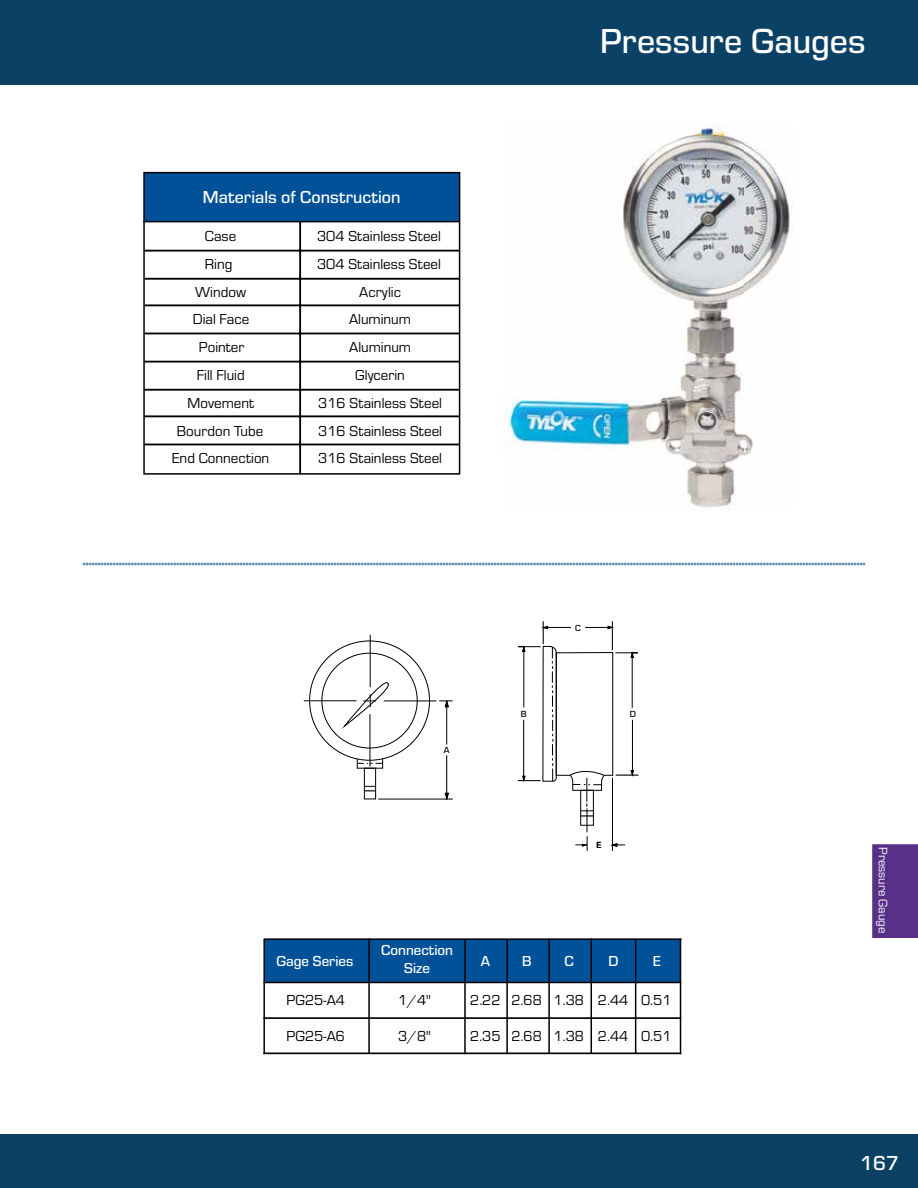
<style>
.page{position:relative;width:918px;height:1188px;background:#fff}
.page>*{position:absolute;margin:0;border:0;box-sizing:border-box;transform-origin:0 0}
.t1{font:500 36px "Eurostile";color:#fff}
.t2{font:500 21px "Eurostile";color:#fff}
.t3{font:500 18px "Eurostile";color:#fff}
.t4{font:15px/27.8px "Eurostile";color:#000;text-align:center}
.t5{font:500 15px/18px "Eurostile";color:#fff;text-align:center}
.t6{font:12.75px "Eurostile";color:#fff}
.t7{font:500 9.15px "Eurostile";color:#000}
</style>
<div class="page">
<div style="left:0;top:0;width:918px;height:85px;background:#0c4166"></div>
<div style="left:0;top:1134px;width:918px;height:54px;background:#0c4166"></div>
<div style="left:872px;top:844px;width:46px;height:93px;background:#593088"></div>
<svg style="left:84px;top:562px;width:781px;height:4px"></svg>
<div style="left:144px;top:173px;width:315px;height:48px;background:#005198"></div>
<div style="left:143px;top:172px;width:317px;height:303px;border:2px solid #000"></div>
<hr style="left:299px;top:222px;width:2px;height:252px;background:#000">
<hr style="left:144px;top:250px;width:315px;height:2px;background:#000">
<hr style="left:144px;top:278px;width:315px;height:2px;background:#000">
<hr style="left:144px;top:304px;width:315px;height:2px;background:#000">
<hr style="left:144px;top:333px;width:315px;height:1px;background:#000">
<hr style="left:144px;top:361px;width:315px;height:2px;background:#000">
<hr style="left:144px;top:389px;width:315px;height:2px;background:#000">
<hr style="left:144px;top:415px;width:315px;height:2px;background:#000">
<hr style="left:144px;top:444px;width:315px;height:1px;background:#000">
<div style="left:265px;top:939px;width:416px;height:43px;background:#005198"></div>
<hr style="left:263px;top:1017px;width:418px;height:2px;background:#000">
<hr style="left:263px;top:1053px;width:418px;height:1px;background:#000">
<hr style="left:680px;top:939px;width:1px;height:115px;background:#000">
<hr style="left:263px;top:939px;width:2px;height:115px;background:#000">
<hr style="left:263px;top:982px;width:418px;height:1px;background:#000">
<hr style="left:264px;top:938px;width:418px;height:2px;background:#000">
<hr style="left:368px;top:938px;width:2px;height:115px;background:#000">
<hr style="left:464px;top:939px;width:2px;height:115px;background:#000">
<hr style="left:506px;top:939px;width:2px;height:115px;background:#000">
<hr style="left:548px;top:938px;width:2px;height:115px;background:#000">
<hr style="left:591px;top:938px;width:1px;height:115px;background:#000">
<hr style="left:635px;top:939px;width:1px;height:115px;background:#000">
<hr style="left:143px;top:221px;width:316px;height:1px;background:#000">
<img style="left:503px;top:124px;width:290px;height:385px">
<hr style="left:370px;top:635px;width:1px;height:52px;background:#000">
<hr style="left:304px;top:701px;width:52px;height:1px;background:#000">
<hr style="left:384px;top:701px;width:52px;height:1px;background:#000">
<hr style="left:370px;top:714px;width:1px;height:52px;background:#000">
<svg style="left:344px;top:675px;width:53px;height:52px"></svg>
<div style="left:364px;top:768px;width:12px;height:31px;border:1px solid #000"></div>
<svg style="left:364px;top:786px;width:12px;height:5px"></svg>
<svg style="left:357px;top:758px;width:26px;height:11px"></svg>
<hr style="left:378px;top:799px;width:75px;height:1px;background:#000">
<hr style="left:446px;top:701px;width:1px;height:44px;background:#000">
<hr style="left:446px;top:755px;width:1px;height:44px;background:#000">
<svg style="left:445px;top:793px;width:4px;height:7px"></svg>
<svg style="left:439px;top:700px;width:14px;height:7px"></svg>
<svg style="left:518px;top:621px;width:120px;height:230px"></svg>
<p class="t3" style="left:203px;top:185px;width:199px">Materials of Construction</p>
<p class="t4" style="left:172px;top:221px;width:99px">Case<br>Ring<br>Window<br>Dial Face<br>Pointer<br>Fill Fluid<br>Movement<br>Bourdon Tube<br>End Connection</p>
<p class="t4" style="left:317px;top:221px;width:126px">304 Stainless Steel<br>304 Stainless Steel<br>Acrylic<br>Aluminum<br>Aluminum<br>Glycerin<br>316 Stainless Steel<br>316 Stainless Steel<br>316 Stainless Steel</p>
<h1 class="t1" style="left:600px;top:17px;width:267px">Pressure Gauges</h1>
<p class="t7" style="left:575px;top:622px;width:7px">C</p>
<p class="t7" style="left:444px;top:744px;width:7px">A</p>
<p class="t7" style="left:521px;top:708px;width:7px">B</p>
<p class="t7" style="left:630px;top:708px;width:8px">D</p>
<p class="t7" style="left:596px;top:839px;width:6px">E</p>
<p class="t5" style="left:277px;top:951px;width:78px">Gage Series</p>
<p class="t5" style="left:381px;top:941px;width:73px">Connection<br>Size</p>
<p class="t5" style="left:481px;top:951px;width:11px">A</p>
<p class="t5" style="left:522px;top:951px;width:11px">B</p>
<p class="t5" style="left:564px;top:951px;width:11px">C</p>
<p class="t5" style="left:609px;top:951px;width:12px">D</p>
<p class="t5" style="left:653px;top:951px;width:10px">E</p>
<p class="t4" style="left:287px;top:985px;width:60px">PG25-A4</p>
<p class="t4" style="left:287px;top:1021px;width:60px">PG25-A6</p>
<p class="t4" style="left:470px;top:985px;width:32px">2.22</p>
<p class="t4" style="left:470px;top:1021px;width:32px">2.35</p>
<p class="t4" style="left:511px;top:985px;width:32px">2.68</p>
<p class="t4" style="left:511px;top:1021px;width:32px">2.68</p>
<p class="t4" style="left:554px;top:985px;width:32px">1.38</p>
<p class="t4" style="left:554px;top:1021px;width:32px">1.38</p>
<p class="t4" style="left:598px;top:985px;width:32px">2.44</p>
<p class="t4" style="left:598px;top:1021px;width:32px">2.44</p>
<p class="t4" style="left:641px;top:985px;width:32px">0.51</p>
<p class="t4" style="left:641px;top:1021px;width:32px">0.51</p>
<p class="t4" style="left:398px;top:985px;width:34px">1/4"</p>
<p class="t4" style="left:398px;top:1021px;width:34px">3/8"</p>
<p class="t6" style="left:892px;top:847px;width:87px;rotate:90deg">Pressure Gauge</p>
<h2 class="t2" style="left:860px;top:1149px;width:41px">167</h2>
</div>
